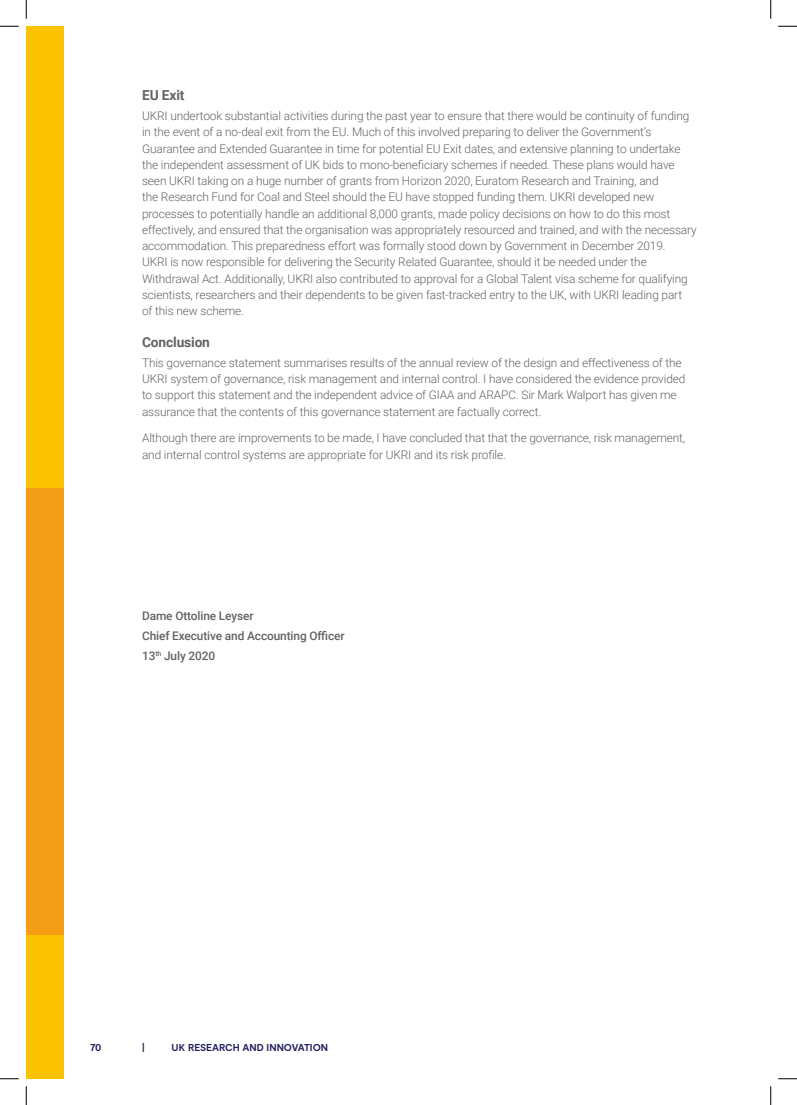
<style>
.page{position:relative;width:797px;height:1105px;background:#fff}
.page>*{position:absolute;margin:0;border:0;box-sizing:border-box;transform-origin:0 0}
.t1{font:700 13.75px "Roboto";letter-spacing:-.01em;color:#646363}
.t2{font:300 11.88px/16.2px "Roboto";letter-spacing:-.01em;color:#646363}
.t3{font:500 11.88px/19.8px "Roboto";letter-spacing:-.01em;color:#646363}
.t4{font:700 10px "Moderat";letter-spacing:-.005em;color:#211f5e}
</style>
<div class="page">
<div style="left:26px;top:26px;width:37px;height:1053px;background:#fdc300"></div>
<div style="left:26px;top:488px;width:37px;height:447px;background:#f59d15"></div>
<svg style="left:0;top:25px;width:19px;height:2px"></svg>
<svg style="left:778px;top:25px;width:19px;height:2px"></svg>
<svg style="left:0;top:1078px;width:19px;height:1px"></svg>
<svg style="left:778px;top:1078px;width:19px;height:1px"></svg>
<svg style="left:25px;top:0;width:2px;height:19px"></svg>
<svg style="left:25px;top:1086px;width:2px;height:19px"></svg>
<svg style="left:770px;top:0;width:1px;height:19px"></svg>
<svg style="left:770px;top:1086px;width:1px;height:19px"></svg>
<p class="t1" style="left:142px;top:86px;width:44px">EU Exit</p>
<p class="t2" style="left:142px;top:107px;width:556px">UKRI undertook substantial activities during the past year to ensure that there would be continuity of funding in the event of a no-deal exit from the EU. Much of this involved preparing to deliver the Government’s Guarantee and Extended Guarantee in time for potential EU Exit dates, and extensive planning to undertake the independent assessment of UK bids to mono-beneficiary schemes if needed. These plans would have seen UKRI taking on a huge number of grants from Horizon 2020, Euratom Research and Training, and<br>the Research Fund for Coal and Steel should the EU have stopped funding them. UKRI developed new processes to potentially handle an additional 8,000 grants, made policy decisions on how to do this most effectively, and ensured that the organisation was appropriately resourced and trained, and with the necessary accommodation. This preparedness effort was formally stood down by Government in December 2019.<br>UKRI is now responsible for delivering the Security Related Guarantee, should it be needed under the Withdrawal Act. Additionally, UKRI also contributed to approval for a Global Talent visa scheme for qualifying scientists, researchers and their dependents to be given fast-tracked entry to the UK, with UKRI leading part<br>of this new scheme.</p>
<p class="t1" style="left:142px;top:332px;width:69px">Conclusion</p>
<p class="t2" style="left:142px;top:354px;width:545px">This governance statement summarises results of the annual review of the design and effectiveness of the UKRI system of governance, risk management and internal control. I have considered the evidence provided to support this statement and the independent advice of GIAA and ARAPC. Sir Mark Walport has given me assurance that the contents of this governance statement are factually correct.</p>
<p class="t2" style="left:142px;top:430px;width:544px">Although there are improvements to be made, I have concluded that that the governance, risk management, and internal control systems are appropriate for UKRI and its risk profile.</p>
<p class="t3" style="left:142px;top:605px;width:204px">Dame Ottoline Leyser<br>Chief Executive and Accounting Officer<br>13<sup>th</sup> July 2020</p>
<p class="t4" style="left:90px;top:1041px;width:13px">70</p>
<p class="t4" style="left:142px;top:1041px;width:4px">|</p>
<p class="t4" style="left:172px;top:1041px;width:158px">UK RESEARCH AND INNOVATION</p>
</div>
